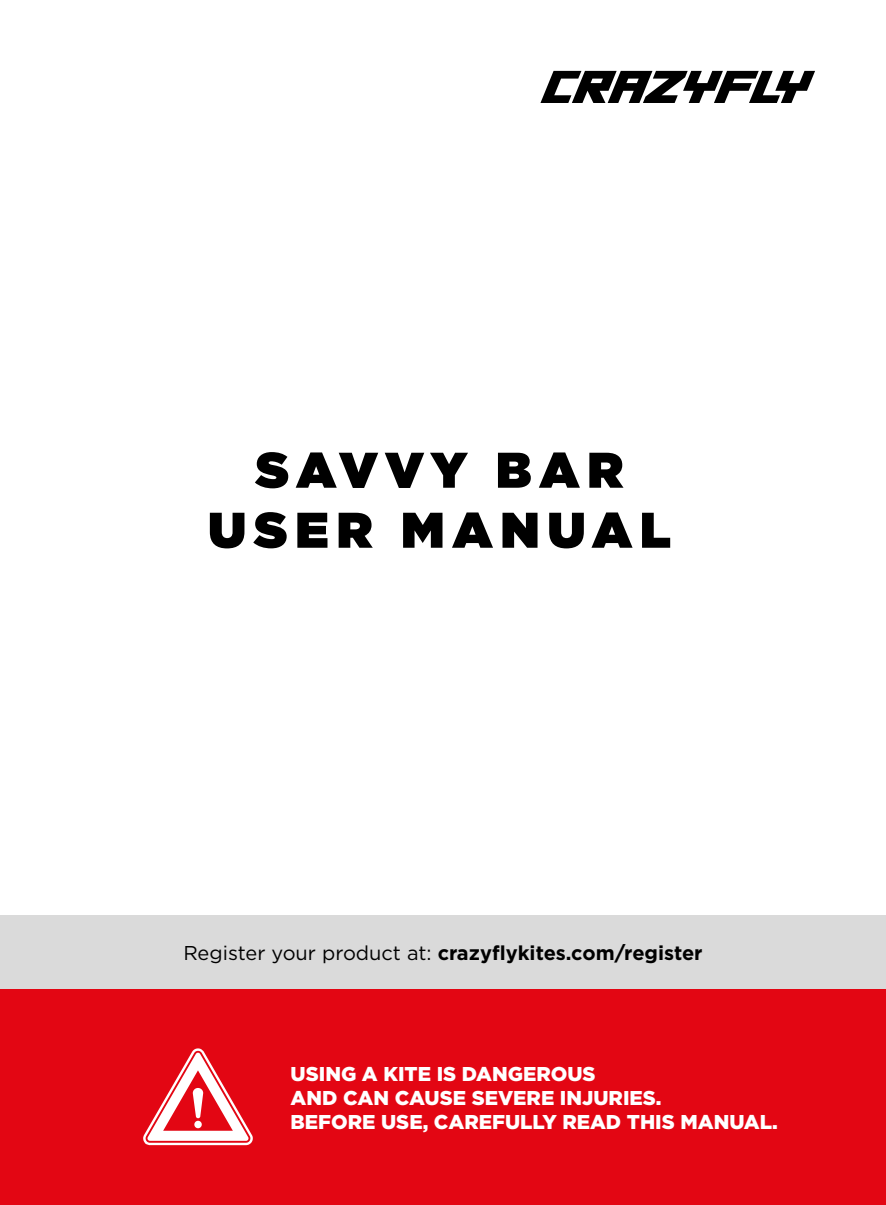
<style>
.page{position:relative;width:886px;height:1205px;background:#fff}
.page>*{position:absolute;margin:0;border:0;box-sizing:border-box;transform-origin:0 0}
.t1{font:900 50px/60px "Gotham";letter-spacing:.16em;color:#000;text-align:center}
.t2{font:900 20px/24px "Gotham";color:#fff}
.t3{font:700 20px "Gotham";color:#000}
.s1{font-weight:400}
</style>
<div class="page">
<div style="left:0;top:988px;width:886px;height:217px;background:#e30613"></div>
<div style="left:0;top:915px;width:886px;height:73px;background:#dadada"></div>
<svg style="left:143px;top:1048px;width:110px;height:97px"></svg>
<svg style="left:540px;top:71px;width:275px;height:32px"></svg>
<h1 class="t1" style="left:208px;top:439px;width:464px">SAVVY BAR<br>USER MANUAL</h1>
<p class="t3" style="left:183px;top:939px;width:521px"><span class="s1">Register your product at:</span> crazyflykites.com/register</p>
<p class="t2" style="left:291px;top:1061px;width:489px">USING A KITE IS DANGEROUS<br>AND CAN CAUSE SEVERE INJURIES.<br>BEFORE USE, CAREFULLY READ THIS MANUAL.</p>
</div>
